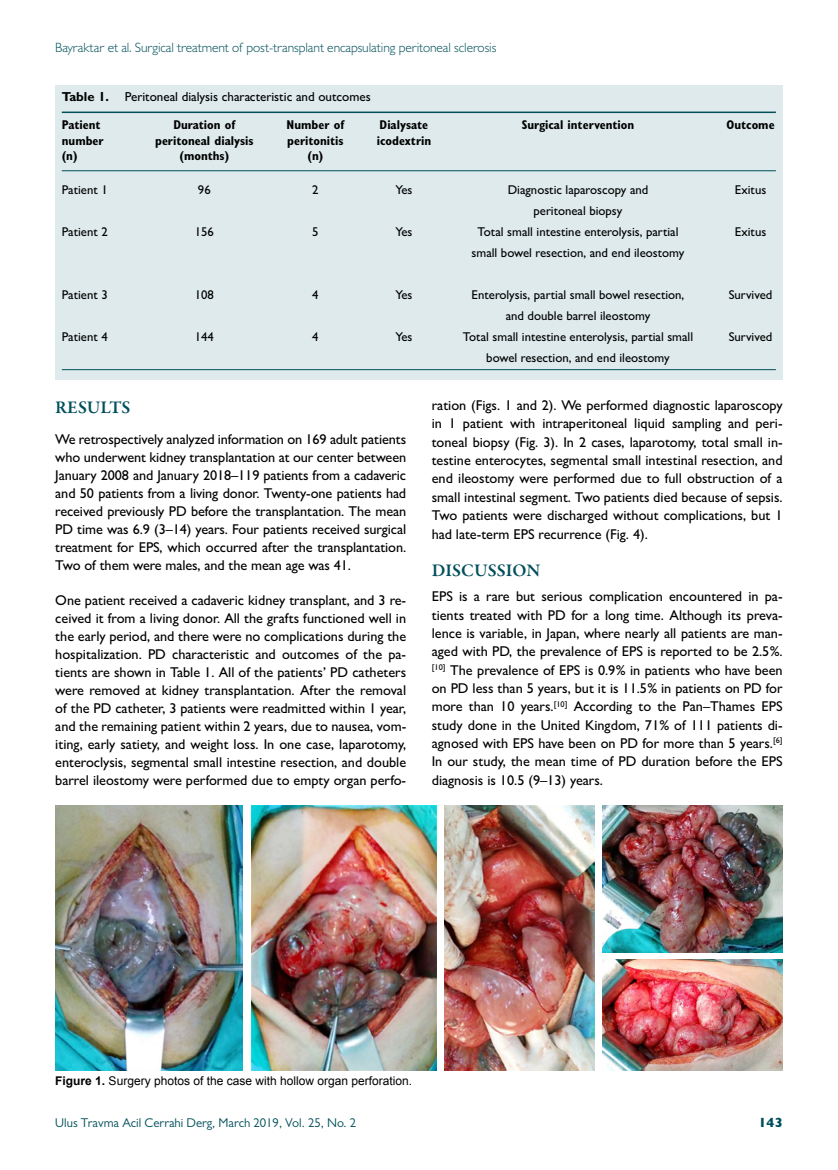
<style>
.page{position:relative;width:838px;height:1170px;background:#fff}
.page>*{position:absolute;margin:0;border:0;box-sizing:border-box;transform-origin:0 0}
.t1{font:600 18px "Garamond Premr Pro";color:#004f5a}
.t2{font:500 14.25px/18px "Gill Sans MT Pro";color:#000;text-align:justify}
.t3{font:300 13.5px "Gill Sans MT Pro";letter-spacing:-.005em;color:#004f5a}
.t4{font:800 13.5px "Gill Sans MT Pro";color:#004f5a}
.t5{font:500 13.05px "Gill Sans MT Pro";color:#000}
.t6{font:500 12.75px "Gill Sans MT Pro";color:#000}
.t7{font:700 condensed 12.75px "Gill Sans MT Pro";color:#000}
.t8{font:12.75px "Gill Sans MT Pro";color:#004f5a}
.t9{font:12px "Arial";color:#000}
.s1{font-weight:700}
</style>
<div class="page">
<div style="left:55px;top:85px;width:727px;height:294px;background:#deeaec"></div>
<hr style="left:62px;top:111px;width:714px;height:2px;background:#004f5a">
<hr style="left:62px;top:170px;width:714px;height:1px;background:#004f5a">
<hr style="left:62px;top:369px;width:714px;height:1px;background:#004f5a">
<img style="left:55px;top:805px;width:188px;height:265px">
<img style="left:251px;top:805px;width:185px;height:265px">
<img style="left:444px;top:805px;width:150px;height:265px">
<img style="left:602px;top:805px;width:180px;height:147px">
<img style="left:602px;top:959px;width:180px;height:111px">
<p class="t3" style="left:55px;top:39px;width:442px">Bayraktar et al. Surgical treatment of post-transplant encapsulating peritoneal sclerosis</p>
<p class="t5" style="left:62px;top:89px;width:310px"><span class="s1">Table 1.</span> Peritoneal dialysis characteristic and outcomes</p>
<p class="t7" style="left:62px;top:117px;width:40px">Patient</p>
<p class="t7" style="left:173px;top:117px;width:63px">Duration of</p>
<p class="t7" style="left:287px;top:117px;width:59px">Number of</p>
<p class="t7" style="left:379px;top:117px;width:50px">Dialysate</p>
<p class="t7" style="left:521px;top:117px;width:114px">Surgical intervention</p>
<p class="t7" style="left:726px;top:117px;width:50px">Outcome</p>
<p class="t7" style="left:62px;top:133px;width:43px">number</p>
<p class="t7" style="left:155px;top:133px;width:100px">peritoneal dialysis</p>
<p class="t7" style="left:287px;top:133px;width:58px">peritonitis</p>
<p class="t7" style="left:377px;top:133px;width:56px">icodextrin</p>
<p class="t7" style="left:62px;top:148px;width:17px">(n)</p>
<p class="t7" style="left:179px;top:148px;width:51px">(months)</p>
<p class="t7" style="left:307px;top:148px;width:17px">(n)</p>
<p class="t6" style="left:62px;top:182px;width:47px">Patient 1</p>
<p class="t6" style="left:198px;top:182px;width:14px">96</p>
<p class="t6" style="left:312px;top:182px;width:8px">2</p>
<p class="t6" style="left:395px;top:182px;width:18px">Yes</p>
<p class="t6" style="left:508px;top:182px;width:142px">Diagnostic laparoscopy and</p>
<p class="t6" style="left:735px;top:182px;width:33px">Exitus</p>
<p class="t6" style="left:533px;top:203px;width:90px">peritoneal biopsy</p>
<p class="t6" style="left:62px;top:224px;width:47px">Patient 2</p>
<p class="t6" style="left:195px;top:224px;width:21px">156</p>
<p class="t6" style="left:312px;top:224px;width:8px">5</p>
<p class="t6" style="left:395px;top:224px;width:18px">Yes</p>
<p class="t6" style="left:477px;top:224px;width:202px">Total small intestine enterolysis, partial</p>
<p class="t6" style="left:735px;top:224px;width:33px">Exitus</p>
<p class="t6" style="left:471px;top:245px;width:214px">small bowel resection, and end ileostomy</p>
<p class="t6" style="left:62px;top:287px;width:47px">Patient 3</p>
<p class="t6" style="left:195px;top:287px;width:21px">108</p>
<p class="t6" style="left:312px;top:287px;width:8px">4</p>
<p class="t6" style="left:395px;top:287px;width:18px">Yes</p>
<p class="t6" style="left:471px;top:287px;width:214px">Enterolysis, partial small bowel resection,</p>
<p class="t6" style="left:728px;top:287px;width:45px">Survived</p>
<p class="t6" style="left:506px;top:308px;width:146px">and double barrel ileostomy</p>
<p class="t6" style="left:62px;top:329px;width:47px">Patient 4</p>
<p class="t6" style="left:195px;top:329px;width:21px">144</p>
<p class="t6" style="left:312px;top:329px;width:8px">4</p>
<p class="t6" style="left:395px;top:329px;width:18px">Yes</p>
<p class="t6" style="left:463px;top:329px;width:232px">Total small intestine enterolysis, partial small</p>
<p class="t6" style="left:728px;top:329px;width:45px">Survived</p>
<p class="t6" style="left:486px;top:350px;width:185px">bowel resection, and end ileostomy</p>
<p class="t1" style="left:55px;top:397px;width:77px">RESULTS</p>
<p class="t2" style="left:55px;top:430px;width:352px">We retrospectively analyzed information on 169 adult patients who underwent kidney transplantation at our center between January 2008 and January 2018–119 patients from a cadaveric and 50 patients from a living donor. Twenty-one patients had received previously PD before the transplantation. The mean PD time was 6.9 (3–14) years. Four patients received surgical treatment for EPS, which occurred after the transplantation.<br>Two of them were males, and the mean age was 41.</p>
<p class="t2" style="left:55px;top:590px;width:352px">One patient received a cadaveric kidney transplant, and 3 re&shy;ceived it from a living donor. All the grafts functioned well in the early period, and there were no complications during the hospitalization. PD characteristic and outcomes of the pa&shy;tients are shown in Table 1. All of the patients’ PD catheters were removed at kidney transplantation. After the removal of the PD catheter, 3 patients were readmitted within 1 year, and the remaining patient within 2 years, due to nausea, vom&shy;iting, early satiety, and weight loss. In one case, laparotomy, enteroclysis, segmental small intestine resection, and double barrel ileostomy were performed due to empty organ perfo-</p>
<p class="t2" style="left:432px;top:396px;width:352px">ration (Figs. 1 and 2). We performed diagnostic laparoscopy in 1 patient with intraperitoneal liquid sampling and peri&shy;toneal biopsy (Fig. 3). In 2 cases, laparotomy, total small in&shy;testine enterocytes, segmental small intestinal resection, and end ileostomy were performed due to full obstruction of a small intestinal segment. Two patients died because of sepsis.<br>Two patients were discharged without complications, but 1 had late-term EPS recurrence (Fig. 4).</p>
<p class="t1" style="left:432px;top:560px;width:110px">DISCUSSION</p>
<p class="t2" style="left:432px;top:587px;width:352px">EPS is a rare but serious complication encountered in pa&shy;tients treated with PD for a long time. Although its preva&shy;lence is variable, in Japan, where nearly all patients are man&shy;aged with PD, the prevalence of EPS is reported to be 2.5%. <sup>[10]</sup> The prevalence of EPS is 0.9% in patients who have been on PD less than 5 years, but it is 11.5% in patients on PD for more than 10 years.<sup>[10]</sup> According to the Pan–Thames EPS study done in the United Kingdom, 71% of 111 patients di&shy;agnosed with EPS have been on PD for more than 5 years.<sup>[6] </sup>In our study, the mean time of PD duration before the EPS diagnosis is 10.5 (9–13) years.</p>
<p class="t9" style="left:55px;top:1073px;width:358px"><span class="s1">Figure 1.</span> Surgery photos of the case with hollow organ perforation.</p>
<p class="t8" style="left:55px;top:1115px;width:302px">Ulus Travma Acil Cerrahi Derg, March 2019, Vol. 25, No. 2</p>
<p class="t4" style="left:758px;top:1114px;width:26px">143</p>
</div>
